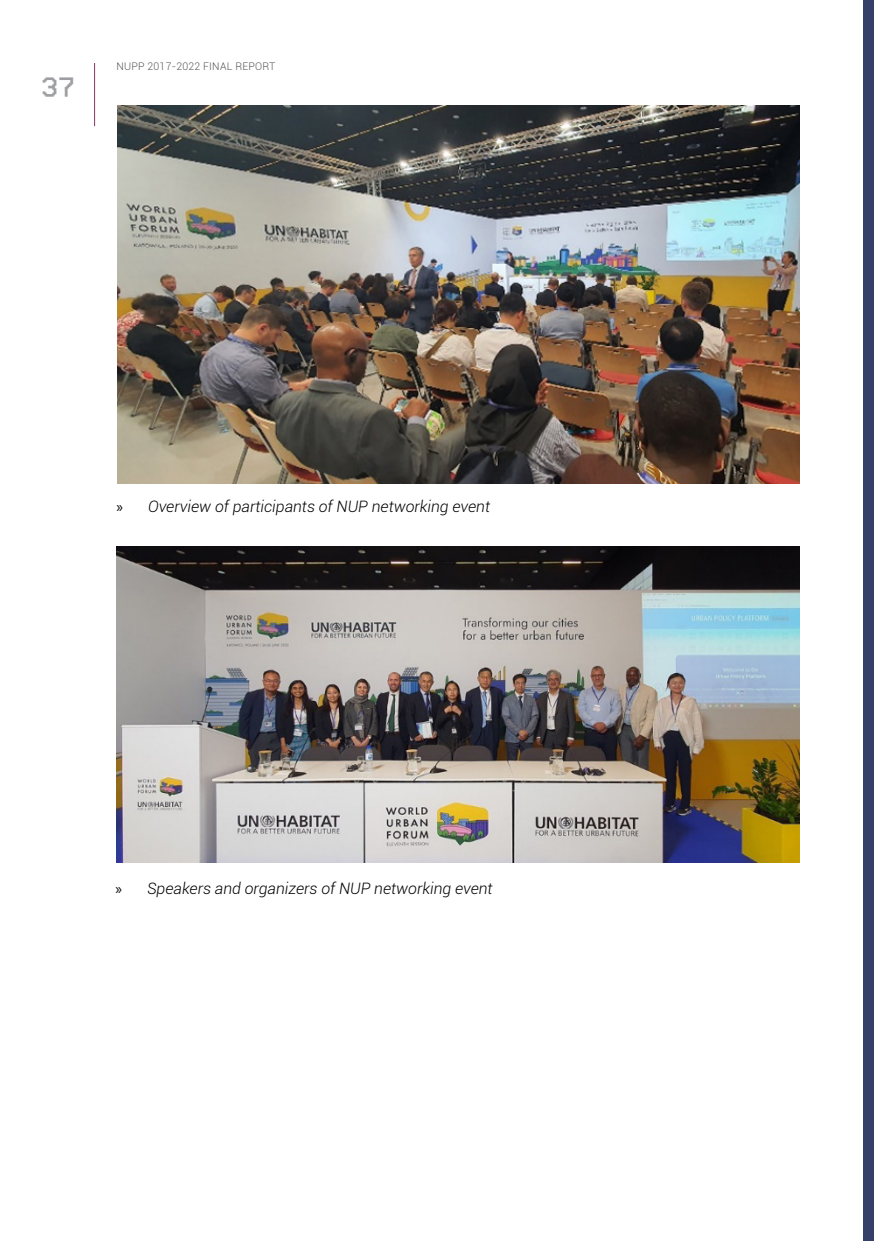
<style>
.page{position:relative;width:874px;height:1241px;background:#fff}
.page>*{position:absolute;margin:0;border:0;box-sizing:border-box;transform-origin:0 0}
.t1{font:28px "VCROSD Mono";color:#9d9fa2}
.t2{font:italic 300 15.75px "Roboto";color:#000}
.t3{font:300 10.5px "Roboto";letter-spacing:.02em;color:#565659}
.s1{font-family:"Myriad Pro";font-weight:400;font-style:normal}
</style>
<div class="page">
<hr style="left:94px;top:63px;width:1px;height:63px;background:#83345e">
<div style="left:863px;top:0;width:10px;height:1240px;background:#354068"></div>
<img style="left:117px;top:546px;width:681px;height:315px">
<img style="left:117px;top:106px;width:682px;height:377px">
<h1 class="t1" style="left:42px;top:73px;width:34px">37</h1>
<p class="t3" style="left:116px;top:59px;width:160px">NUPP 2017-2022 FINAL REPORT</p>
<p class="t2" style="left:116px;top:496px;width:375px"><span class="s1">»</span> Overview of participants of NUP networking event</p>
<p class="t2" style="left:115px;top:877px;width:378px"><span class="s1">»</span> Speakers and organizers of NUP networking event</p>
</div>
